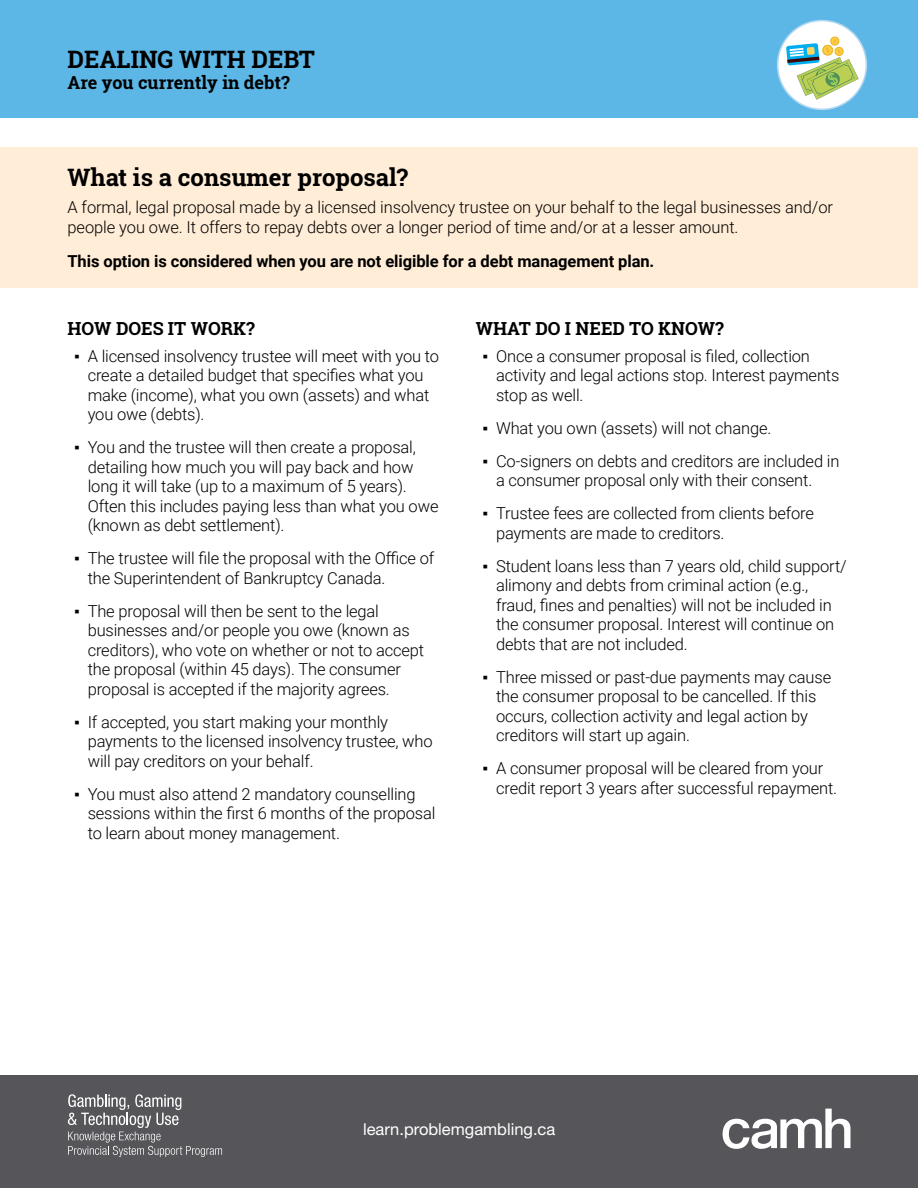
<style>
.page{position:relative;width:918px;height:1188px;background:#fff}
.page>*{position:absolute;margin:0;border:0;box-sizing:border-box;transform-origin:0 0}
.t1{font:700 24px "Roboto Slab";color:#000}
.t2{font:700 18px "Roboto Slab";color:#000}
.t3{font:300 16.5px/19.5px "Roboto";letter-spacing:-.01em;color:#000}
.t4{font:700 16.5px "Roboto";letter-spacing:-.005em;color:#000}
.t5{font:16.5px "Helvetica Neue LT Std";color:#fff}
.s1{font-family:"Times New Roman";font-weight:400}
</style>
<div class="page">
<div style="left:0;top:1075px;width:918px;height:113px;background:#56565a"></div>
<svg style="left:723px;top:1109px;width:127px;height:40px"></svg>
<div style="left:0;top:0;width:918px;height:118px;background:#5cb7e7"></div>
<div style="left:778px;top:21px;width:88px;height:88px;background:#fff;border-radius:50%"></div>
<div style="left:777px;top:20px;width:90px;height:90px;border:2px solid #afd6f2;border-radius:50%"></div>
<svg style="left:786px;top:36px;width:73px;height:64px"></svg>
<svg style="left:68px;top:1094px;width:154px;height:63px"></svg>
<div style="left:0;top:147px;width:918px;height:140px;background:#ffedd7"></div>
<h1 class="t1" style="left:68px;top:43px;width:249px">DEALING WITH DEBT</h1>
<p class="t2" style="left:68px;top:70px;width:224px">Are you currently in debt?</p>
<h1 class="t1" style="left:68px;top:161px;width:342px">What is a consumer proposal?</h1>
<p class="t3" style="left:68px;top:196px;width:767px;line-height:20.2px">A formal, legal proposal made by a licensed insolvency trustee on your behalf to the legal businesses and/or people you owe. It offers to repay debts over a longer period of time and/or at a lesser amount.</p>
<p class="t4" style="left:68px;top:250px;width:588px">This option is considered when you are not eligible for a debt management plan.</p>
<p class="t2" style="left:68px;top:316px;width:189px">HOW DOES IT WORK?</p>
<p class="t3" style="left:88px;top:345px;width:353px;text-indent:-13px"><span class="s1">▪</span> A licensed insolvency trustee will meet with you to create a detailed budget that specifies what you make (income), what you own (assets) and what you owe (debts).</p>
<p class="t3" style="left:88px;top:437px;width:352px;text-indent:-13px"><span class="s1">▪</span> You and the trustee will then create a proposal, detailing how much you will pay back and how long it will take (up to a maximum of 5 years).<br>Often this includes paying less than what you owe (known as debt settlement).</p>
<p class="t3" style="left:88px;top:548px;width:348px;text-indent:-13px"><span class="s1">▪</span> The trustee will file the proposal with the Office of the Superintendent of Bankruptcy Canada.</p>
<p class="t3" style="left:88px;top:600px;width:338px;text-indent:-13px"><span class="s1">▪</span> The proposal will then be sent to the legal businesses and/or people you owe (known as creditors), who vote on whether or not to accept the proposal (within 45 days). The consumer proposal is accepted if the majority agrees.</p>
<p class="t3" style="left:88px;top:711px;width:346px;text-indent:-13px"><span class="s1">▪</span> If accepted, you start making your monthly payments to the licensed insolvency trustee, who will pay creditors on your behalf.</p>
<p class="t3" style="left:88px;top:783px;width:349px;text-indent:-13px"><span class="s1">▪</span> You must also attend 2 mandatory counselling sessions within the first 6 months of the proposal to learn about money management.</p>
<p class="t2" style="left:476px;top:316px;width:249px">WHAT DO I NEED TO KNOW?</p>
<p class="t3" style="left:496px;top:345px;width:345px;text-indent:-13px"><span class="s1">▪</span> Once a consumer proposal is filed, collection activity and legal actions stop. Interest payments stop as well.</p>
<p class="t3" style="left:483px;top:417px;width:290px"><span class="s1">▪</span> What you own (assets) will not change.</p>
<p class="t3" style="left:496px;top:450px;width:345px;text-indent:-13px"><span class="s1">▪</span> Co-signers on debts and creditors are included in a consumer proposal only with their consent.</p>
<p class="t3" style="left:496px;top:503px;width:319px;text-indent:-13px"><span class="s1">▪</span> Trustee fees are collected from clients before payments are made to creditors.</p>
<p class="t3" style="left:496px;top:555px;width:352px;text-indent:-13px"><span class="s1">▪</span> Student loans less than 7 years old, child support/ alimony and debts from criminal action (e.g., fraud, fines and penalties) will not be included in the consumer proposal. Interest will continue on debts that are not included.</p>
<p class="t3" style="left:496px;top:666px;width:337px;text-indent:-13px"><span class="s1">▪</span> Three missed or past-due payments may cause the consumer proposal to be cancelled. If this occurs, collection activity and legal action by creditors will start up again.</p>
<p class="t3" style="left:496px;top:758px;width:343px;text-indent:-13px"><span class="s1">▪</span> A consumer proposal will be cleared from your credit report 3 years after successful repayment.</p>
<p class="t5" style="left:363px;top:1119px;width:194px">learn.problemgambling.ca</p>
</div>
